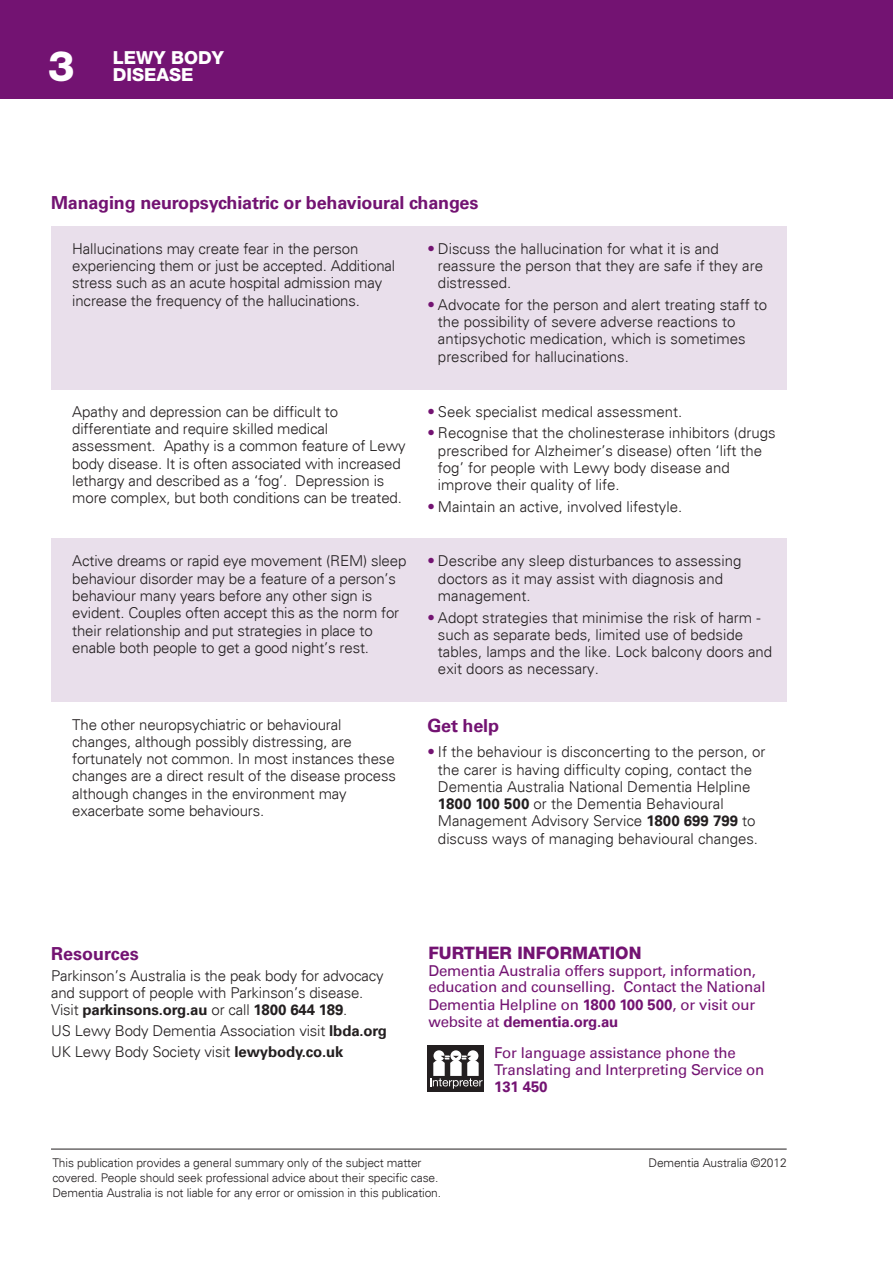
<style>
.page{position:relative;width:893px;height:1263px;background:#fff}
.page>*{position:absolute;margin:0;border:0;box-sizing:border-box;transform-origin:0 0}
.Heading_Large{font:800 42px "Helvetica Neue LT Std";color:#fff}
.Subheading_Intro_Sma{font:700 18px "Univers LT Std";letter-spacing:-.01em;color:#731372}
.t1{font:800 18px/17.2px "Helvetica Neue LT Std";color:#fff}
.FactSheet_Subtitle{font:700 18px "Univers LT Std";color:#731372}
.FactSheet_Subtitle-2{font:800 17.25px "Helvetica Neue LT Std";color:#731372}
.Body_Copy{font:300 15px/17.2px "Univers";color:#231f20}
.FactSheet_Subtitle-3{font:15px/17px "Univers LT Std";letter-spacing:-.01em;color:#731372}
.FactSheet_Subtitle-4{font:300 15px/17.2px "Univers";letter-spacing:-.01em;color:#231f20}
.t2{font:300 12px/15px "Univers";letter-spacing:-.01em;color:#231f20}
.s1{color:#731372}
.s2{font-family:"Univers LT Std";font-weight:700}
.s3{font-weight:700}
</style>
<div class="page">
<div style="left:0;top:0;width:893px;height:99px;background:#731372"></div>
<hr style="left:51px;top:1149px;width:736px;height:1px;background:#231f20">
<div style="left:51px;top:226px;width:736px;height:163px;background:#e9dfeb"></div>
<div style="left:51px;top:539px;width:736px;height:163px;background:#e9dfeb"></div>
<div style="left:427px;top:1046px;width:57px;height:46px;background:#231f20"></div>
<div style="left:467px;top:1050px;width:11px;height:11px;background:#fff;border-radius:50%"></div>
<div style="left:433px;top:1050px;width:11px;height:11px;background:#fff;border-radius:50%"></div>
<div style="left:450px;top:1050px;width:11px;height:11px;background:#fff;border-radius:50%"></div>
<svg style="left:430px;top:1055px;width:53px;height:34px"></svg>
<p class="Heading_Large" style="left:48px;top:41px;width:28px">3</p>
<p class="t1" style="left:113px;top:48px;width:113px">LEWY BODY<br>DISEASE</p>
<p class="Subheading_Intro_Sma" style="left:51px;top:192px;width:429px">Managing neuropsychiatric or behavioural changes</p>
<p class="Body_Copy" style="left:72px;top:240px;width:324px">Hallucinations may create fear in the person experiencing them or just be accepted. Additional stress such as an acute hospital admission may increase the frequency of the hallucinations.</p>
<p class="Body_Copy" style="left:438px;top:240px;width:327px;text-indent:-11px"><span class="s1">•</span> Discuss the hallucination for what it is and reassure the person that they are safe if they are distressed.</p>
<p class="Body_Copy" style="left:438px;top:296px;width:331px;text-indent:-11px"><span class="s1">•</span> Advocate for the person and alert treating staff to the possibility of severe adverse reactions to antipsychotic medication, which is sometimes prescribed for hallucinations.</p>
<p class="Body_Copy" style="left:72px;top:403px;width:335px">Apathy and depression can be difficult to differentiate and require skilled medical assessment. Apathy is a common feature of Lewy body disease. It is often associated with increased lethargy and described as a ‘fog’. Depression is more complex, but both conditions can be treated.</p>
<p class="Body_Copy" style="left:72px;top:553px;width:336px">Active dreams or rapid eye movement (REM) sleep behaviour disorder may be a feature of a person’s behaviour many years before any other sign is evident. Couples often accept this as the norm for their relationship and put strategies in place to enable both people to get a good night’s rest.</p>
<p class="Body_Copy" style="left:72px;top:716px;width:325px">The other neuropsychiatric or behavioural changes, although possibly distressing, are fortunately not common. In most instances these changes are a direct result of the disease process although changes in the environment may exacerbate some behaviours.</p>
<p class="Body_Copy" style="left:427px;top:403px;width:256px"><span class="s1">•</span> Seek specialist medical assessment.</p>
<p class="Body_Copy" style="left:438px;top:424px;width:339px;text-indent:-11px"><span class="s1">•</span> Recognise that the cholinesterase inhibitors (drugs prescribed for Alzheimer’s disease) often ‘lift the fog’ for people with Lewy body disease and improve their quality of life.</p>
<p class="Body_Copy" style="left:427px;top:498px;width:256px"><span class="s1">•</span> Maintain an active, involved lifestyle.</p>
<p class="Body_Copy" style="left:438px;top:553px;width:305px;text-indent:-11px"><span class="s1">•</span> Describe any sleep disturbances to assessing doctors as it may assist with diagnosis and management.</p>
<p class="Body_Copy" style="left:438px;top:609px;width:336px;text-indent:-11px"><span class="s1">•</span> Adopt strategies that minimise the risk of harm - such as separate beds, limited use of bedside tables, lamps and the like. Lock balcony doors and exit doors as necessary.</p>
<p class="Subheading_Intro_Sma" style="left:427px;top:715px;width:73px">Get help</p>
<p class="Body_Copy" style="left:438px;top:743px;width:329px;text-indent:-11px"><span class="s1">•</span> If the behaviour is disconcerting to the person, or the carer is having difficulty coping, contact the Dementia Australia National Dementia Helpline <span class="s2">1800 100 500</span> or the Dementia Behavioural Management Advisory Service <span class="s2">1800 699 799</span> to discuss ways of managing behavioural changes.</p>
<p class="FactSheet_Subtitle" style="left:51px;top:943px;width:89px">Resources</p>
<p class="FactSheet_Subtitle-4" style="left:51px;top:967px;width:334px">Parkinson’s Australia is the peak body for advocacy and support of people with Parkinson’s disease.<br>Visit <span class="s2">parkinsons.org.au</span> or call <span class="s2">1800 644 189</span>.</p>
<p class="FactSheet_Subtitle-4" style="left:51px;top:1022px;width:337px">US Lewy Body Dementia Association visit <span class="s2">lbda.org</span></p>
<p class="FactSheet_Subtitle-4" style="left:51px;top:1043px;width:294px">UK Lewy Body Society visit <span class="s2">lewybody.co.uk</span></p>
<p class="FactSheet_Subtitle-2" style="left:428px;top:943px;width:215px">FURTHER INFORMATION</p>
<p class="FactSheet_Subtitle-3" style="left:428px;top:962px;width:339px">Dementia Australia offers support, information, education and counselling. Contact the National Dementia Helpline on <span class="s3">1800 100 500</span>, or visit our website at <span class="s3">dementia.org.au</span></p>
<p class="FactSheet_Subtitle-3" style="left:494px;top:1044px;width:272px">For language assistance phone the<br>Translating and Interpreting Service on<br><span class="s3">131 450</span></p>
<p class="t2" style="left:52px;top:1156px;width:390px">This publication provides a general summary only of the subject matter covered. People should seek professional advice about their specific case.<br>Dementia Australia is not liable for any error or omission in this publication.</p>
<p class="t2" style="left:648px;top:1156px;width:140px">Dementia Australia ©2012</p>
</div>
